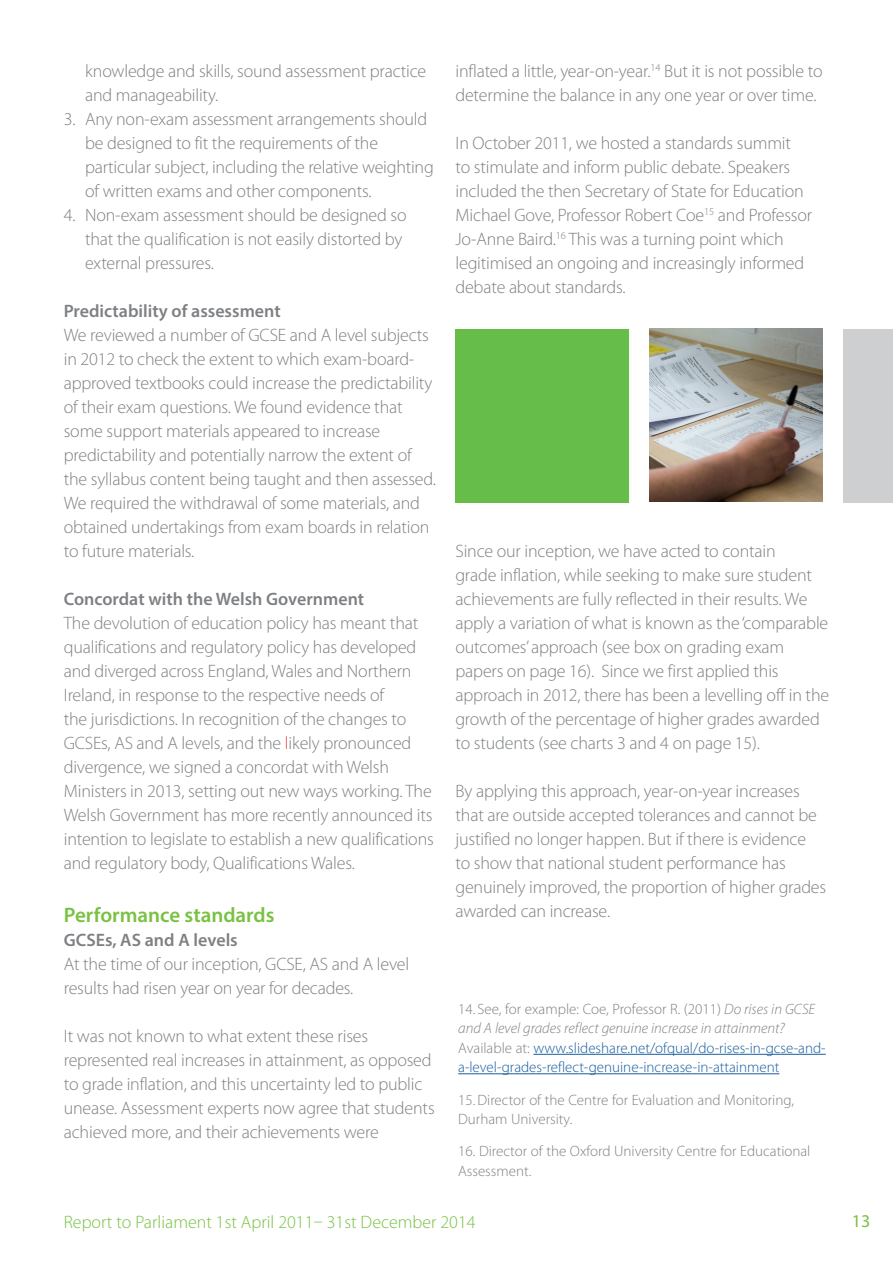
<style>
.page{position:relative;width:893px;height:1263px;background:#fff}
.page>*{position:absolute;margin:0;border:0;box-sizing:border-box;transform-origin:0 0}
.t1{font:600 21px "Myriad Pro";color:#79c142}
.t2{font:300 18px/24px "Myriad Pro";letter-spacing:-.01em;color:#7e8083}
.t3{font:600 18px "Myriad Pro";color:#7e8083}
.t4{font:300 18px "Myriad Pro";color:#79c142}
.t5{font:18px "Myriad Pro";color:#79c142}
.Footnote{font:300 15px/19.5px "Myriad Pro";color:#175d9e}
.Footnote-2{font:300 15px/19.5px "Myriad Pro";color:#7e8083}
.s1{color:#ee3e34}
.s2{color:#7e8083}
.s3{font-style:italic;color:#7e8083}
</style>
<div class="page">
<hr style="left:533px;top:1054px;width:293px;height:1px;background:#175d9e">
<hr style="left:458px;top:1073px;width:321px;height:1px;background:#175d9e">
<div style="left:455px;top:330px;width:173px;height:173px;background:#67bd4a"></div>
<div style="left:843px;top:329px;width:50px;height:173px;background:#cdcfd1"></div>
<img style="left:649px;top:329px;width:173px;height:173px">
<p class="t2" style="left:85px;top:60px;width:343px">knowledge and skills, sound assessment practice and manageability.</p>
<p class="t2" style="left:85px;top:108px;width:350px;text-indent:-21px">3. Any non-exam assessment arrangements should be designed to fit the requirements of the particular subject, including the relative weighting of written exams and other components.</p>
<p class="t2" style="left:85px;top:204px;width:323px;text-indent:-21px">4. Non-exam assessment should be designed so that the qualification is not easily distorted by external pressures.</p>
<p class="t3" style="left:64px;top:300px;width:218px">Predictability of assessment</p>
<p class="t2" style="left:64px;top:324px;width:374px">We reviewed a number of GCSE and A level subjects in 2012 to check the extent to which exam-board&shy;approved textbooks could increase the predictability of their exam questions. We found evidence that some support materials appeared to increase predictability and potentially narrow the extent of the syllabus content being taught and then assessed.<br>We required the withdrawal of some materials, and obtained undertakings from exam boards in relation to future materials.</p>
<p class="t3" style="left:64px;top:588px;width:302px">Concordat with the Welsh Government</p>
<p class="t2" style="left:64px;top:612px;width:372px">The devolution of education policy has meant that qualifications and regulatory policy has developed and diverged across England, Wales and Northern Ireland, in response to the respective needs of<br>the jurisdictions. In recognition of the changes to GCSEs, AS and A levels, and the <span class="s1">l</span>ikely pronounced divergence, we signed a concordat with Welsh Ministers in 2013, setting out new ways working. The Welsh Government has more recently announced its intention to legislate to establish a new qualifications and regulatory body, Qualifications Wales.</p>
<p class="t1" style="left:64px;top:901px;width:212px">Performance standards</p>
<p class="t3" style="left:64px;top:928px;width:176px">GCSEs, AS and A levels</p>
<p class="t2" style="left:64px;top:952px;width:347px">At the time of our inception, GCSE, AS and A level results had risen year on year for decades.</p>
<p class="t2" style="left:64px;top:1024px;width:372px">It was not known to what extent these rises represented real increases in attainment, as opposed to grade inflation, and this uncertainty led to public unease. Assessment experts now agree that students achieved more, and their achievements were</p>
<p class="t2" style="left:455px;top:60px;width:369px">inflated a little, year-on-year.<sup>14</sup> But it is not possible to determine the balance in any one year or over time.</p>
<p class="t2" style="left:455px;top:132px;width:358px">In October 2011, we hosted a standards summit<br>to stimulate and inform public debate. Speakers included the then Secretary of State for Education Michael Gove, Professor Robert Coe<sup>15</sup> and Professor Jo-Anne Baird.<sup>16</sup> This was a turning point which legitimised an ongoing and increasingly informed debate about standards.</p>
<p class="t2" style="left:455px;top:540px;width:375px">Since our inception, we have acted to contain<br>grade inflation, while seeking to make sure student achievements are fully reflected in their results. We apply a variation of what is known as the ‘comparable outcomes’ approach (see box on grading exam papers on page 16). Since we first applied this approach in 2012, there has been a levelling off in the growth of the percentage of higher grades awarded to students (see charts 3 and 4 on page 15).</p>
<p class="t2" style="left:455px;top:780px;width:372px">By applying this approach, year-on-year increases that are outside accepted tolerances and cannot be justified no longer happen. But if there is evidence<br>to show that national student performance has genuinely improved, the proportion of higher grades awarded can increase.</p>
<p class="Footnote" style="left:458px;top:999px;width:369px"><span class="s2">14. See, for example: Coe, Professor R. (2011)</span> <span class="s3">Do rises in GCSE and A level grades reflect genuine increase in attainment?<br></span><span class="s2">Available at:</span> www.slideshare.net/ofqual/do-rises-in-gcse-and&shy;a-level-grades-reflect-genuine-increase-in-attainment</p>
<p class="Footnote-2" style="left:458px;top:1090px;width:337px">15.Director of the Centre for Evaluation and Monitoring,<br>Durham University.</p>
<p class="Footnote-2" style="left:458px;top:1142px;width:354px">16. Director of the Oxford University Centre for Educational<br>Assessment.</p>
<p class="t4" style="left:64px;top:1212px;width:413px">Report to Parliament 1st April 2011– 31st December 2014</p>
<p class="t5" style="left:852px;top:1210px;width:20px">13</p>
</div>
